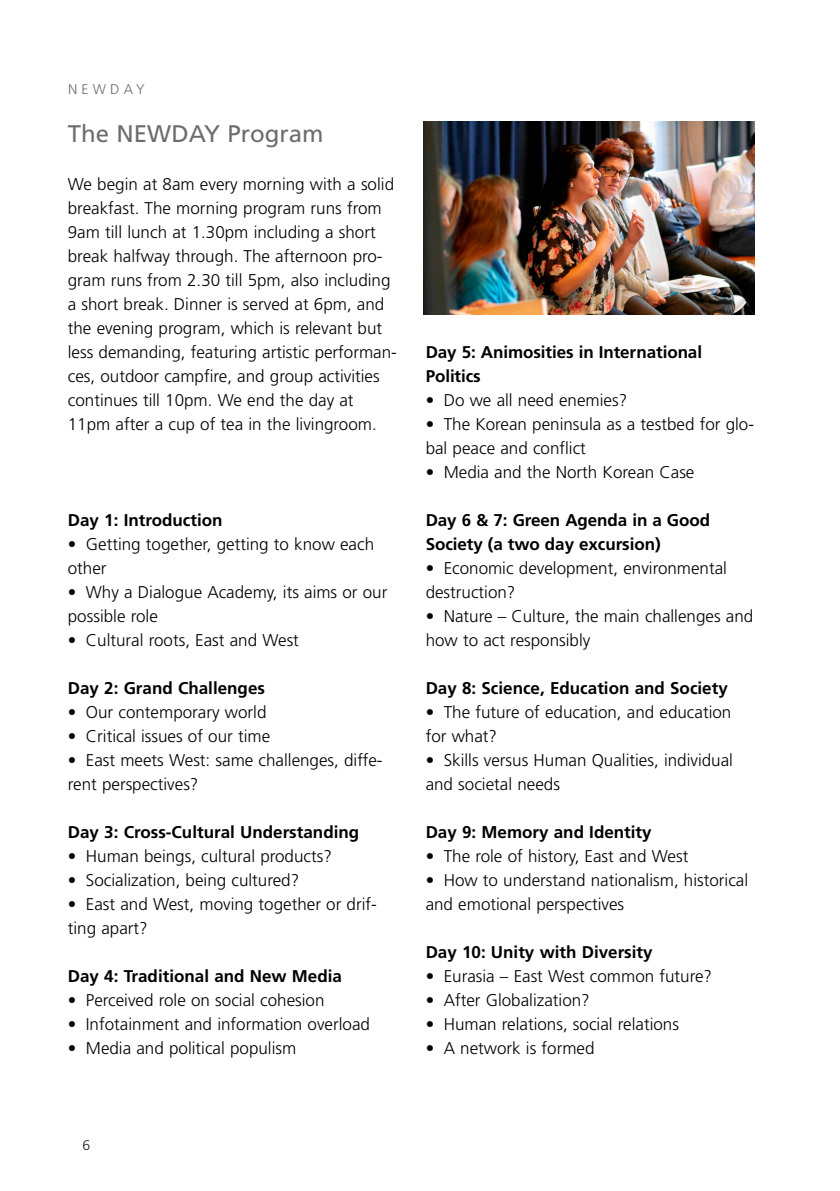
<style>
.page{position:relative;width:840px;height:1191px;background:#fff}
.page>*{position:absolute;margin:0;border:0;box-sizing:border-box;transform-origin:0 0}
.brød{font:24px "Frutiger LT Std";color:#6c6d70}
.brød-2{font:300 17px/24px "Frutiger LT Std";color:#000}
.brød-3{font:700 17px/24px "Frutiger LT Std";color:#000}
.brød-4{font:300 14px "Frutiger LT Std";letter-spacing:.3em;color:#6c6d70}
.brød-5{font:300 14px "Frutiger LT Std";color:#231f20}
</style>
<div class="page">
<img style="left:423px;top:121px;width:331px;height:193px">
<p class="brød-4" style="left:68px;top:81px;width:78px">NEWDAY</p>
<p class="brød" style="left:68px;top:119px;width:257px">The NEWDAY Program</p>
<p class="brød-2" style="left:68px;top:172px;width:330px">We begin at 8am every morning with a solid breakfast. The morning program runs from 9am till lunch at 1.30pm including a short break halfway through. The afternoon pro&shy;gram runs from 2.30 till 5pm, also including a short break. Dinner is served at 6pm, and the evening program, which is relevant but less demanding, featuring artistic performan&shy;ces, outdoor campfire, and group activities continues till 10pm. We end the day at 11pm after a cup of tea in the livingroom.</p>
<p class="brød-3" style="left:68px;top:508px;width:156px">Day 1: Introduction</p>
<p class="brød-2" style="left:68px;top:532px;width:307px">• Getting together, getting to know each other</p>
<p class="brød-2" style="left:68px;top:580px;width:321px">• Why a Dialogue Academy, its aims or our possible role</p>
<p class="brød-2" style="left:68px;top:628px;width:232px">• Cultural roots, East and West</p>
<p class="brød-3" style="left:68px;top:676px;width:198px">Day 2: Grand Challenges</p>
<p class="brød-2" style="left:68px;top:700px;width:200px">• Our contemporary world</p>
<p class="brød-2" style="left:68px;top:724px;width:204px">• Critical issues of our time</p>
<p class="brød-2" style="left:68px;top:748px;width:316px">• East meets West: same challenges, diffe&shy;rent perspectives?</p>
<p class="brød-3" style="left:68px;top:820px;width:293px">Day 3: Cross-Cultural Understanding</p>
<p class="brød-2" style="left:68px;top:844px;width:265px">• Human beings, cultural products?</p>
<p class="brød-2" style="left:68px;top:868px;width:233px">• Socialization, being cultured?</p>
<p class="brød-2" style="left:68px;top:892px;width:310px">• East and West, moving together or drif&shy;ting apart?</p>
<p class="brød-3" style="left:68px;top:964px;width:275px">Day 4: Traditional and New Media</p>
<p class="brød-2" style="left:68px;top:988px;width:258px">• Perceived role on social cohesion</p>
<p class="brød-2" style="left:68px;top:1012px;width:303px">• Infotainment and information overload</p>
<p class="brød-2" style="left:68px;top:1036px;width:230px">• Media and political populism</p>
<p class="brød-3" style="left:425px;top:340px;width:278px">Day 5: Animosities in International<br>Politics</p>
<p class="brød-2" style="left:425px;top:388px;width:203px">• Do we all need enemies?</p>
<p class="brød-2" style="left:425px;top:412px;width:330px">• The Korean peninsula as a testbed for glo&shy;bal peace and conflict</p>
<p class="brød-2" style="left:425px;top:460px;width:270px">• Media and the North Korean Case</p>
<p class="brød-3" style="left:425px;top:508px;width:286px">Day 6 &amp; 7: Green Agenda in a Good<br>Society (a two day excursion)</p>
<p class="brød-2" style="left:425px;top:556px;width:303px">• Economic development, environmental destruction?</p>
<p class="brød-2" style="left:425px;top:604px;width:329px">• Nature – Culture, the main challenges and how to act responsibly</p>
<p class="brød-3" style="left:425px;top:676px;width:303px">Day 8: Science, Education and Society</p>
<p class="brød-2" style="left:425px;top:700px;width:307px">• The future of education, and education for what?</p>
<p class="brød-2" style="left:425px;top:748px;width:309px">• Skills versus Human Qualities, individual and societal needs</p>
<p class="brød-3" style="left:425px;top:820px;width:227px">Day 9: Memory and Identity</p>
<p class="brød-2" style="left:425px;top:844px;width:264px">• The role of history, East and West</p>
<p class="brød-2" style="left:425px;top:868px;width:324px">• How to understand nationalism, historical and emotional perspectives</p>
<p class="brød-3" style="left:425px;top:940px;width:228px">Day 10: Unity with Diversity</p>
<p class="brød-2" style="left:425px;top:964px;width:288px">• Eurasia – East West common future?</p>
<p class="brød-2" style="left:425px;top:988px;width:165px">• After Globalization?</p>
<p class="brød-2" style="left:425px;top:1012px;width:255px">• Human relations, social relations</p>
<p class="brød-2" style="left:425px;top:1036px;width:170px">• A network is formed</p>
<p class="brød-5" style="left:83px;top:1137px;width:9px">6</p>
</div>
